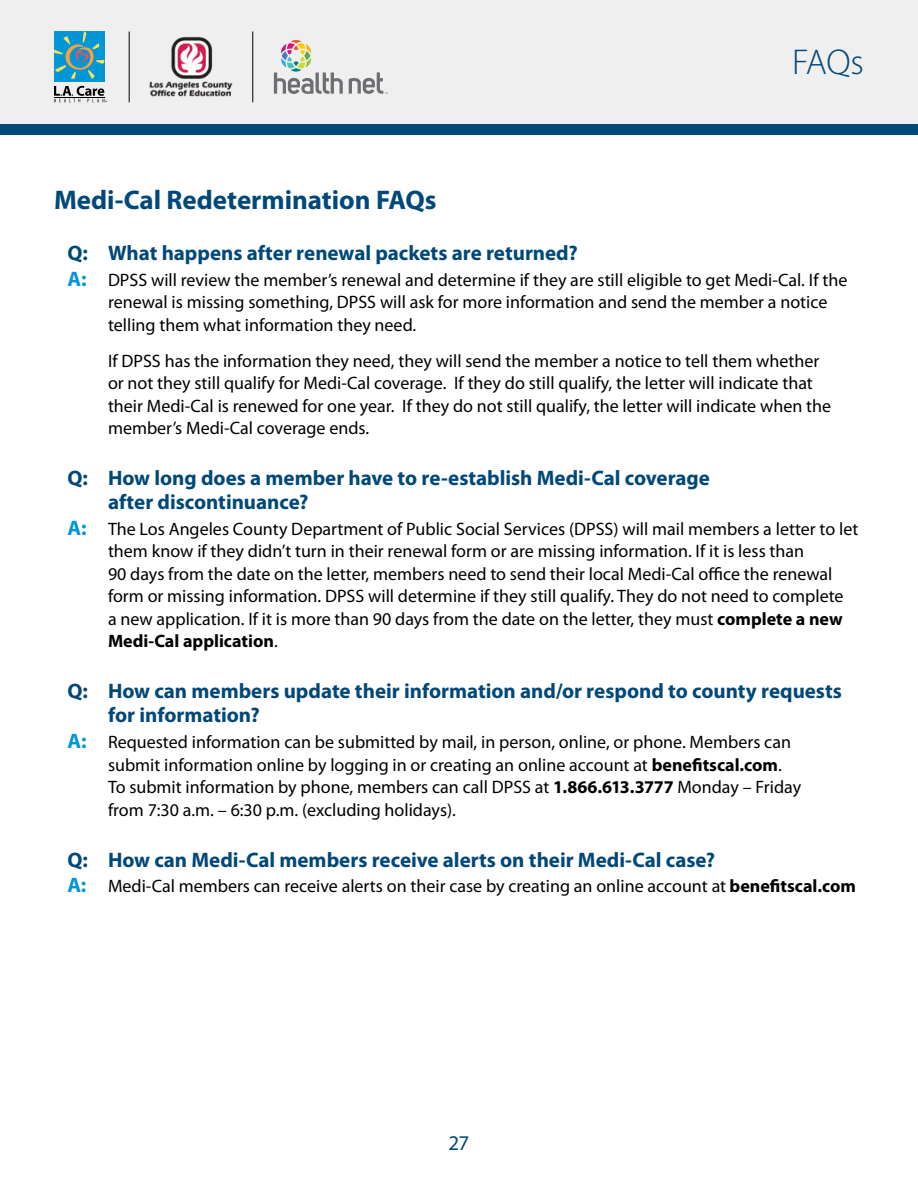
<style>
.page{position:relative;width:918px;height:1188px;background:#fff}
.page>*{position:absolute;margin:0;border:0;box-sizing:border-box;transform-origin:0 0}
.t1{font:300 36px "Myriad Pro";color:#004879}
.t2{font:700 27px "Myriad Pro";color:#004879}
.t3{font:700 21px/24px "Myriad Pro";color:#004879}
.t4{font:21px "Myriad Pro";color:#004879}
.t5{font:18px/22.5px "Myriad Pro";color:#000}
.s1{font-weight:700;font-size:21px;color:#0096d7}
.s2{font-weight:700}
</style>
<div class="page">
<div style="left:0;top:0;width:918px;height:132px;background:#efeff0"></div>
<div style="left:0;top:124px;width:918px;height:11px;background:#004879"></div>
<div style="left:54px;top:32px;width:50px;height:50px;background:#0096d7"></div>
<svg style="left:54px;top:32px;width:50px;height:47px"></svg>
<svg style="left:54px;top:86px;width:53px;height:16px"></svg>
<svg style="left:274px;top:40px;width:114px;height:54px"></svg>
<img style="left:149px;top:36px;width:84px;height:61px">
<hr style="left:129px;top:32px;width:1px;height:70px;background:#000">
<hr style="left:252px;top:32px;width:1px;height:70px;background:#000">
<h2 class="t2" style="left:54px;top:183px;width:384px">Medi-Cal Redetermination FAQs</h2>
<h1 class="t1" style="left:792px;top:42px;width:73px">FAQs</h1>
<p class="t3" style="left:68px;top:240px;width:512px">Q: What happens after renewal packets are returned?</p>
<p class="t5" style="left:108px;top:268px;width:741px;text-indent:-40px"><span class="s1">A:</span> DPSS will review the member’s renewal and determine if they are still eligible to get Medi-Cal. If the renewal is missing something, DPSS will ask for more information and send the member a notice telling them what information they need.</p>
<p class="t5" style="left:108px;top:349px;width:725px">If DPSS has the information they need, they will send the member a notice to tell them whether or not they still qualify for Medi-Cal coverage. If they do still qualify, the letter will indicate that their Medi-Cal is renewed for one year. If they do not still qualify, the letter will indicate when the member’s Medi-Cal coverage ends.</p>
<p class="t3" style="left:108px;top:465px;width:603px;text-indent:-41px">Q: How long does a member have to re-establish Medi-Cal coverage after discontinuance?</p>
<p class="t5" style="left:108px;top:517px;width:752px;text-indent:-40px"><span class="s1">A:</span> The Los Angeles County Department of Public Social Services (DPSS) will mail members a letter to let them know if they didn’t turn in their renewal form or are missing information. If it is less than<br>90 days from the date on the letter, members need to send their local Medi-Cal office the renewal form or missing information. DPSS will determine if they still qualify. They do not need to complete<br>a new application. If it is more than 90 days from the date on the letter, they must <span class="s2">complete a new Medi-Cal application</span>.</p>
<p class="t3" style="left:108px;top:679px;width:735px;text-indent:-41px">Q: How can members update their information and/or respond to county requests for information?</p>
<p class="t5" style="left:108px;top:730px;width:695px;text-indent:-40px"><span class="s1">A:</span> Requested information can be submitted by mail, in person, online, or phone. Members can submit information online by logging in or creating an online account at <span class="s2">benefitscal.com</span>.<br>To submit information by phone, members can call DPSS at <span class="s2">1.866.613.3777</span> Monday – Friday from 7:30 a.m. – 6:30 p.m. (excluding holidays).</p>
<p class="t3" style="left:68px;top:847px;width:649px">Q: How can Medi-Cal members receive alerts on their Medi-Cal case?</p>
<p class="t5" style="left:68px;top:875px;width:790px"><span class="s1">A:</span> Medi-Cal members can receive alerts on their case by creating an online account at <span class="s2">benefitscal.com</span></p>
<p class="t4" style="left:449px;top:1130px;width:22px">27</p>
</div>
